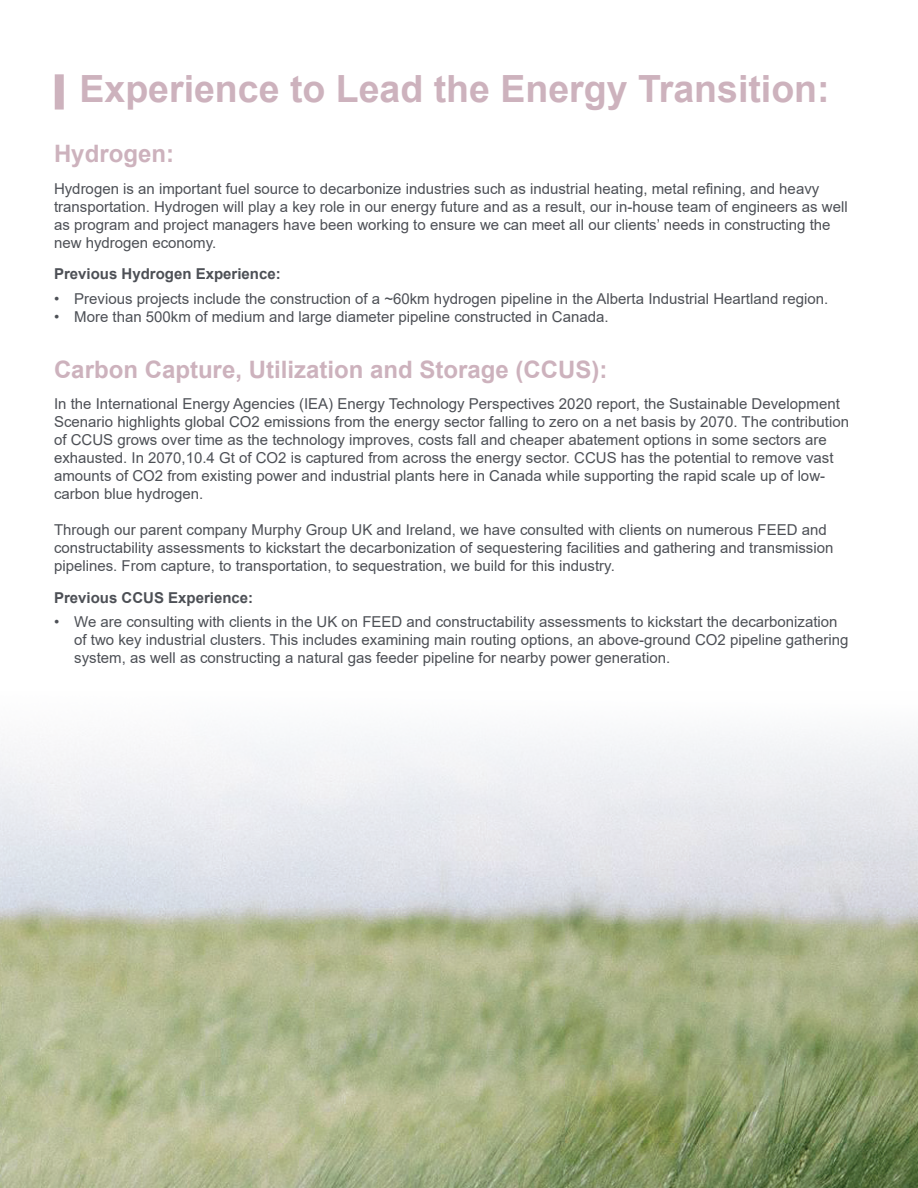
<style>
.page{position:relative;width:918px;height:1188px;background:#fff}
.page>*{position:absolute;margin:0;border:0;box-sizing:border-box;transform-origin:0 0}
.t1{font:700 37.5px "Arial";color:#cdb2bd}
.t2{font:700 24px "Arial";color:#cdb2bd}
.t3{font:15px/18px "Arial";color:#4d5056}
.t4{font:700 15px "Arial";color:#4d5056}
</style>
<div class="page">
<div style="left:55px;top:74px;width:9px;height:36px;background:#cdb2bd"></div>
<img style="left:0;top:735px;width:918px;height:453px">
<h1 class="t1" style="left:80px;top:62px;width:752px">Experience to Lead the Energy Transition:</h1>
<h2 class="t2" style="left:54px;top:137px;width:121px">Hydrogen:</h2>
<p class="t3" style="left:54px;top:179px;width:795px">Hydrogen is an important fuel source to decarbonize industries such as industrial heating, metal refining, and heavy transportation. Hydrogen will play a key role in our energy future and as a result, our in-house team of engineers as well as program and project managers have been working to ensure we can meet all our clients’ needs in constructing the new hydrogen economy.</p>
<p class="t4" style="left:54px;top:263px;width:228px">Previous Hydrogen Experience:</p>
<p class="t3" style="left:54px;top:290px;width:776px">• Previous projects include the construction of a ~60km hydrogen pipeline in the Alberta Industrial Heartland region.</p>
<p class="t3" style="left:54px;top:308px;width:556px">• More than 500km of medium and large diameter pipeline constructed in Canada.</p>
<h2 class="t2" style="left:54px;top:352px;width:555px">Carbon Capture, Utilization and Storage (CCUS):</h2>
<p class="t3" style="left:54px;top:395px;width:797px">In the International Energy Agencies (IEA) Energy Technology Perspectives 2020 report, the Sustainable Development Scenario highlights global CO2 emissions from the energy sector falling to zero on a net basis by 2070. The contribution of CCUS grows over time as the technology improves, costs fall and cheaper abatement options in some sectors are exhausted. In 2070,10.4 Gt of CO2 is captured from across the energy sector. CCUS has the potential to remove vast amounts of CO2 from existing power and industrial plants here in Canada while supporting the rapid scale up of low&shy;carbon blue hydrogen.</p>
<p class="t3" style="left:54px;top:521px;width:781px">Through our parent company Murphy Group UK and Ireland, we have consulted with clients on numerous FEED and constructability assessments to kickstart the decarbonization of sequestering facilities and gathering and transmission pipelines. From capture, to transportation, to sequestration, we build for this industry.</p>
<p class="t4" style="left:54px;top:587px;width:201px">Previous CCUS Experience:</p>
<p class="t3" style="left:74px;top:613px;width:776px;text-indent:-20px">• We are consulting with clients in the UK on FEED and constructability assessments to kickstart the decarbonization of two key industrial clusters. This includes examining main routing options, an above-ground CO2 pipeline gathering system, as well as constructing a natural gas feeder pipeline for nearby power generation.</p>
</div>
